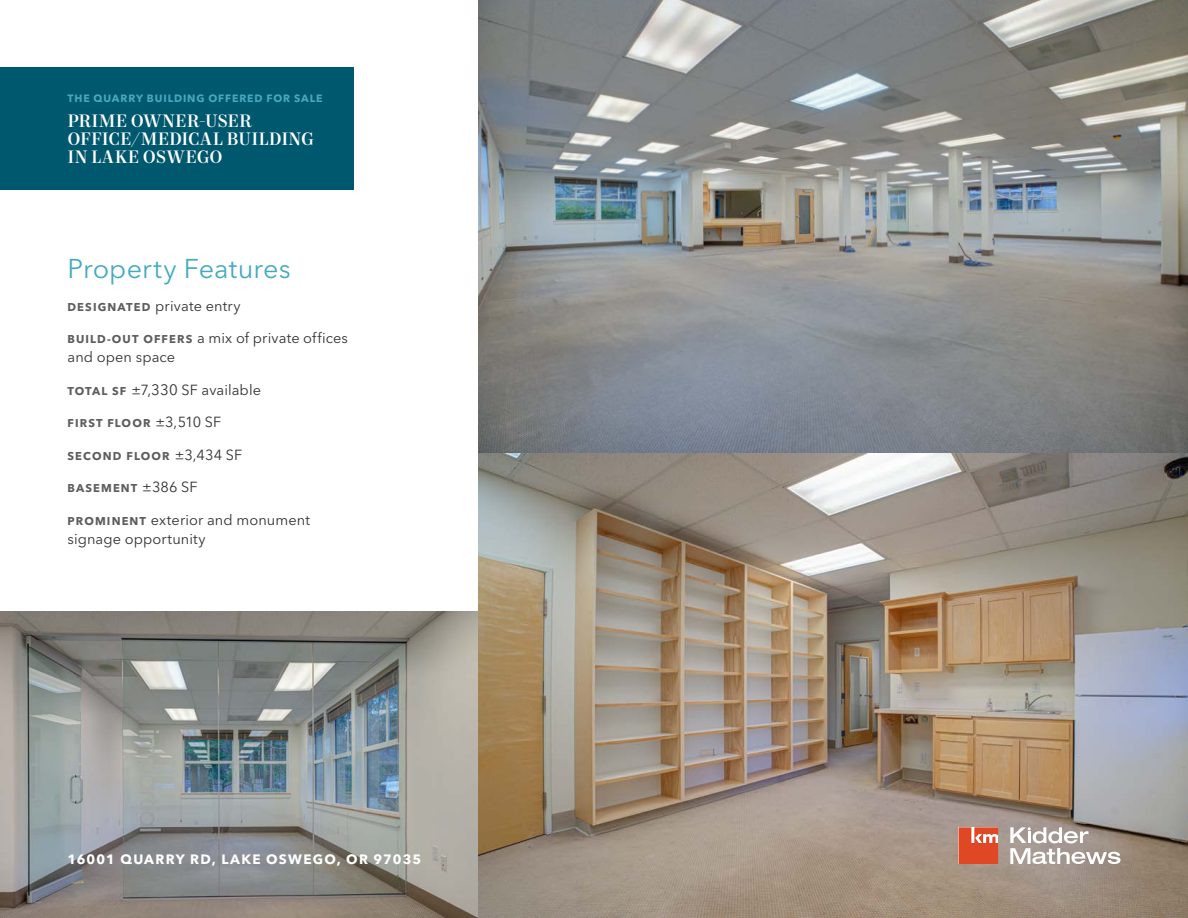
<style>
.page{position:relative;width:1188px;height:918px;background:#fff}
.page>*{position:absolute;margin:0;border:0;box-sizing:border-box;transform-origin:0 0}
.Header_-_Features{font:27px "Avenir Next LT Pro";letter-spacing:.005em;color:#46aabf}
.t1{font:500 18px/18px "Mort Modern 09";letter-spacing:.005em;color:#fff}
.Bullets_-_Centered{font:14.55px/19px "Avenir Next LT Pro";letter-spacing:.01em;color:#313234}
.t2{font:700 13.5px "Avenir Next LT Pro";letter-spacing:.09em;color:#fff}
.Bullets_-_Centered-2{font:700 11.25px "Avenir Next LT Pro";letter-spacing:.1em;color:#5e5d5d}
.t3{font:700 10.5px "Avenir Next LT Pro";letter-spacing:.085em;color:#46aabf}
.s1{font-weight:700;font-size:11.25px;color:#5e5d5d}
.s2{font-size:15px}
.s3{font-weight:400;font-size:14.55px;color:#313234}
</style>
<div class="page">
<img style="left:478px;top:0;width:710px;height:918px">
<img style="left:0;top:612px;width:477px;height:306px">
<div style="left:958px;top:827px;width:40px;height:37px;background:#efa391"></div>
<svg style="left:1010px;top:827px;width:110px;height:37px"></svg>
<svg style="left:959px;top:827px;width:39px;height:37px"></svg>
<div style="left:0;top:68px;width:354px;height:122px;background:#00586f"></div>
<p class="t3" style="left:68px;top:92px;width:256px">THE QUARRY BUILDING OFFERED FOR SALE</p>
<p class="t1" style="left:68px;top:113px;width:248px">PRIME OWNER-USER<br>OFFICE/MEDICAL BUILDING<br>IN LAKE OSWEGO</p>
<p class="Header_-_Features" style="left:68px;top:253px;width:225px">Property Features</p>
<p class="Bullets_-_Centered" style="left:68px;top:296px;width:175px"><span class="s1">DESIGNATED</span> private entry</p>
<p class="Bullets_-_Centered" style="left:68px;top:329px;width:282px"><span class="s1">BUILD-OUT OFFERS</span> a mix of private offices and open space</p>
<p class="Bullets_-_Centered" style="left:68px;top:380px;width:195px"><span class="s1">TOTAL SF</span> ±7,<span class="s2">330</span> SF available</p>
<p class="Bullets_-_Centered-2" style="left:68px;top:417px;width:155px">FIRST FLOOR <span class="s3">±3,510 SF</span></p>
<p class="Bullets_-_Centered-2" style="left:68px;top:449px;width:176px">SECOND FLOOR <span class="s3">±3,434 SF</span></p>
<p class="Bullets_-_Centered-2" style="left:68px;top:482px;width:132px">BASEMENT <span class="s3">±386 SF</span></p>
<p class="Bullets_-_Centered" style="left:68px;top:510px;width:244px"><span class="s1">PROMINENT</span> exterior and monument signage opportunity</p>
<p class="t2" style="left:68px;top:851px;width:355px">16001 QUARRY RD, LAKE OSWEGO, OR 97035</p>
</div>
